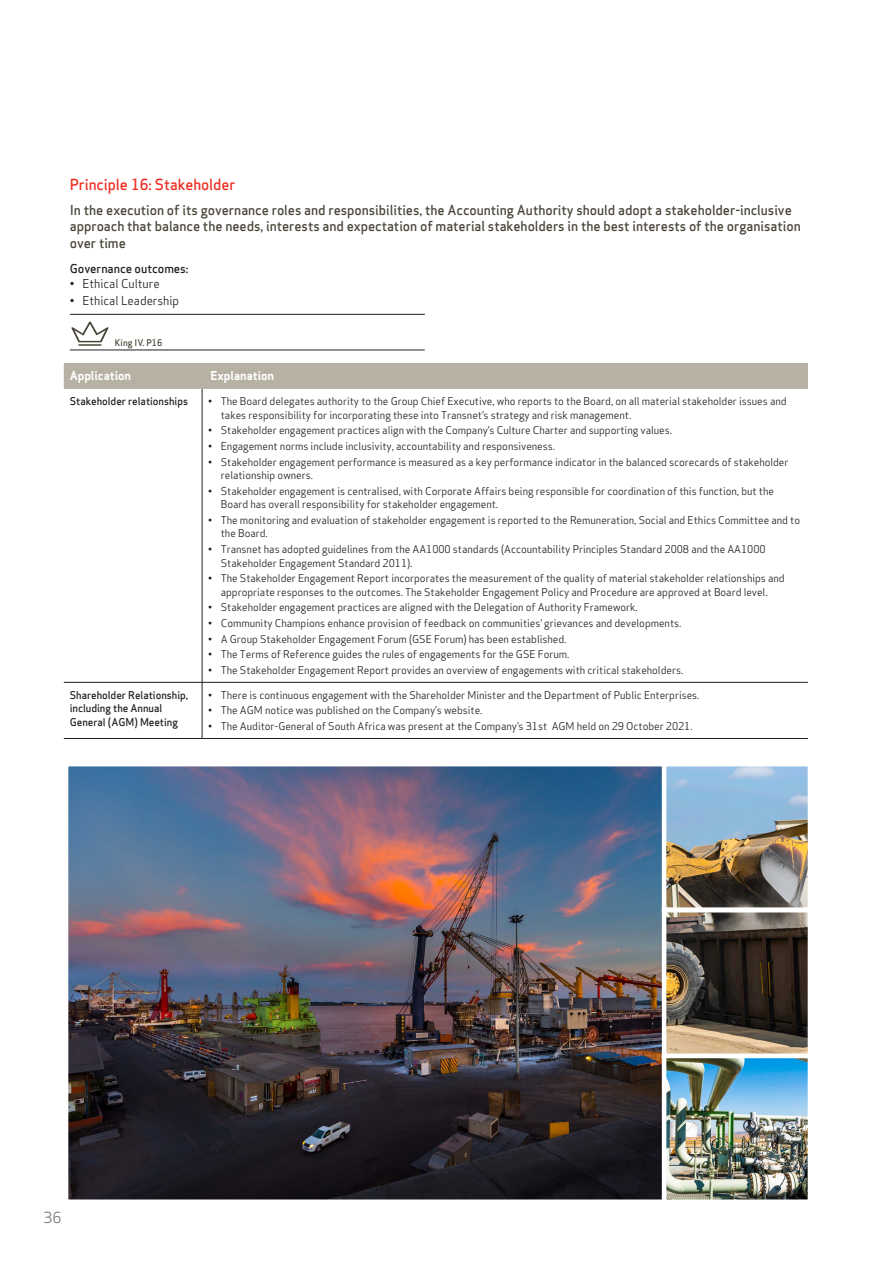
<style>
.page{position:relative;width:893px;height:1263px;background:#fff}
.page>*{position:absolute;margin:0;border:0;box-sizing:border-box;transform-origin:0 0}
._2021___body_copy{font:500 15px "Apex Sans";letter-spacing:-.005em;color:#ee2e22}
.t1{font:15px "Apex Sans";color:#76787b}
._2021___body_copy-2{font:500 13.5px/16.5px "Apex Sans";letter-spacing:-.005em;color:#484437}
.t2{font:12px "Apex Sans";letter-spacing:-.005em;color:#231f20}
._2021___body_copy-3{font:700 12px "Apex Sans";letter-spacing:-.005em;color:#fff}
._2021___body_copy-4{font:500 12px "Apex Sans";letter-spacing:-.005em;color:#231f20}
.t3{font:10.5px/13.5px "Apex Sans";letter-spacing:-.005em;color:#231f20}
._2021___body_copy-5{font:500 10.5px/13.5px "Apex Sans";letter-spacing:-.005em;color:#231f20}
._2021___body_copy-6{font:500 9px "Apex Sans";color:#484437}
</style>
<div class="page">
<div style="left:64px;top:363px;width:744px;height:26px;background:#b6b1a2"></div>
<hr style="left:64px;top:682px;width:138px;height:1px;background:#231f20">
<hr style="left:202px;top:682px;width:606px;height:1px;background:#231f20">
<hr style="left:64px;top:738px;width:138px;height:1px;background:#231f20">
<hr style="left:202px;top:738px;width:606px;height:1px;background:#231f20">
<hr style="left:202px;top:389px;width:1px;height:293px;background:#231f20">
<hr style="left:202px;top:682px;width:1px;height:56px;background:#231f20">
<hr style="left:70px;top:350px;width:355px;height:1px;background:#231f20">
<hr style="left:70px;top:314px;width:355px;height:1px;background:#231f20">
<hr style="left:78px;top:344px;width:24px;height:2px;background:#484437">
<svg style="left:71px;top:321px;width:38px;height:21px"></svg>
<img style="left:70px;top:768px;width:592px;height:430px">
<div style="left:64px;top:762px;width:721px;height:442px;border:5px solid #fff"></div>
<img style="left:668px;top:1060px;width:138px;height:138px">
<div style="left:662px;top:1053px;width:150px;height:151px;border:5px solid #fff"></div>
<img style="left:660px;top:762px;width:152px;height:298px">
<p class="_2021___body_copy" style="left:70px;top:171px;width:167px">Principle 16: Stakeholder</p>
<p class="_2021___body_copy-2" style="left:70px;top:200px;width:732px">In the execution of its governance roles and responsibilities, the Accounting Authority should adopt a stakeholder-inclusive approach that balance the needs, interests and expectation of material stakeholders in the best interests of the organisation over time</p>
<p class="_2021___body_copy-4" style="left:70px;top:258px;width:120px">Governance outcomes:</p>
<p class="t2" style="left:70px;top:274px;width:91px">• Ethical Culture</p>
<p class="t2" style="left:70px;top:291px;width:111px">• Ethical Leadership</p>
<p class="_2021___body_copy-6" style="left:115px;top:334px;width:49px">King IV. P16</p>
<p class="_2021___body_copy-3" style="left:70px;top:368px;width:63px">Application</p>
<p class="_2021___body_copy-3" style="left:211px;top:368px;width:65px">Explanation</p>
<p class="_2021___body_copy-5" style="left:70px;top:393px;width:120px">Stakeholder relationships</p>
<p class="t3" style="left:221px;top:394px;width:567px;text-indent:-13px">• The Board delegates authority to the Group Chief Executive, who reports to the Board, on all material stakeholder issues and takes responsibility for incorporating these into Transnet’s strategy and risk management.</p>
<p class="t3" style="left:208px;top:423px;width:465px">• Stakeholder engagement practices align with the Company’s Culture Charter and supporting values.</p>
<p class="t3" style="left:208px;top:438px;width:348px">• Engagement norms include inclusivity, accountability and responsiveness.</p>
<p class="t3" style="left:221px;top:454px;width:569px;text-indent:-13px">• Stakeholder engagement performance is measured as a key performance indicator in the balanced scorecards of stakeholder relationship owners.</p>
<p class="t3" style="left:221px;top:483px;width:555px;text-indent:-13px">• Stakeholder engagement is centralised, with Corporate Affairs being responsible for coordination of this function, but the<br>Board has overall responsibility for stakeholder engagement.</p>
<p class="t3" style="left:221px;top:512px;width:581px;text-indent:-13px">• The monitoring and evaluation of stakeholder engagement is reported to the Remuneration, Social and Ethics Committee and to the Board.</p>
<p class="t3" style="left:221px;top:541px;width:546px;text-indent:-13px">• Transnet has adopted guidelines from the AA1000 standards (Accountability Principles Standard 2008 and the AA1000<br>Stakeholder Engagement Standard 2011).</p>
<p class="t3" style="left:208px;top:571px;width:578px;text-align:center">• The Stakeholder Engagement Report incorporates the measurement of the quality of material stakeholder relationships and appropriate responses to the outcomes. The Stakeholder Engagement Policy and Procedure are approved at Board level.</p>
<p class="t3" style="left:208px;top:600px;width:431px">• Stakeholder engagement practices are aligned with the Delegation of Authority Framework.</p>
<p class="t3" style="left:208px;top:615px;width:475px">• Community Champions enhance provision of feedback on communities’ grievances and developments.</p>
<p class="t3" style="left:208px;top:631px;width:360px">• A Group Stakeholder Engagement Forum (GSE Forum) has been established.</p>
<p class="t3" style="left:208px;top:647px;width:363px">• The Terms of Reference guides the rules of engagements for the GSE Forum.</p>
<p class="t3" style="left:208px;top:662px;width:477px">• The Stakeholder Engagement Report provides an overview of engagements with critical stakeholders.</p>
<p class="_2021___body_copy-5" style="left:70px;top:687px;width:120px">Shareholder Relationship, including the Annual<br>General (AGM) Meeting</p>
<p class="t3" style="left:208px;top:687px;width:493px">• There is continuous engagement with the Shareholder Minister and the Department of Public Enterprises.</p>
<p class="t3" style="left:208px;top:703px;width:276px">• The AGM notice was published on the Company’s website.</p>
<p class="t3" style="left:208px;top:718px;width:486px">• The Auditor-General of South Africa was present at the Company’s 31st AGM held on 29 October 2021.</p>
<h1 class="t1" style="left:44px;top:1205px;width:19px">36</h1>
</div>
